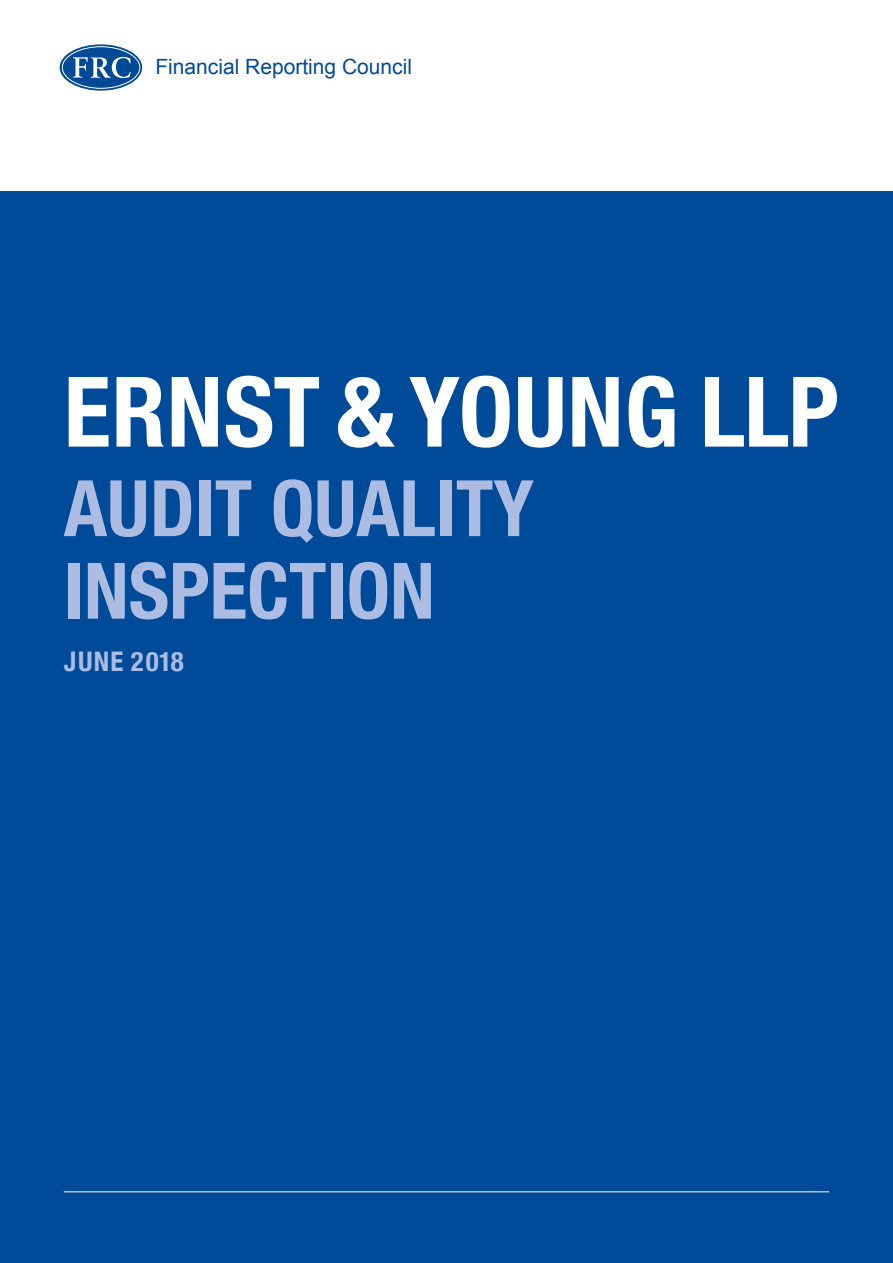
<style>
.page{position:relative;width:893px;height:1263px;background:#fff}
.page>*{position:absolute;margin:0;border:0;box-sizing:border-box;transform-origin:0 0}
.t1{font:700 condensed 97.5px "Helvetica Neue";letter-spacing:.01em;color:#fff}
.t2{font:700 condensed 78px/82.5px "Helvetica Neue";color:#acbce2}
.t3{font:700 condensed 27px "Helvetica Neue";letter-spacing:.04em;color:#acbce2}
.t4{font:21px "Arial";color:#004a9a}
</style>
<div class="page">
<div style="left:0;top:191px;width:893px;height:1072px;background:#004a9a"></div>
<svg style="left:60px;top:44px;width:82px;height:47px;background:#1a5ba0"></svg>
<svg style="left:73px;top:57px;width:58px;height:21px"></svg>
<div style="left:62px;top:46px;width:78px;height:43px;border:1px solid #fff;border-radius:50%"></div>
<hr style="left:64px;top:1191px;width:765px;height:1px;background:#fff">
<p class="t4" style="left:155px;top:53px;width:258px">Financial Reporting Council</p>
<h1 class="t1" style="left:64px;top:331px;width:777px">ERNST &amp; YOUNG LLP</h1>
<h2 class="t2" style="left:64px;top:462px;width:472px">AUDIT QUALITY<br>INSPECTION</h2>
<p class="t3" style="left:64px;top:639px;width:122px">JUNE 2018</p>
</div>
